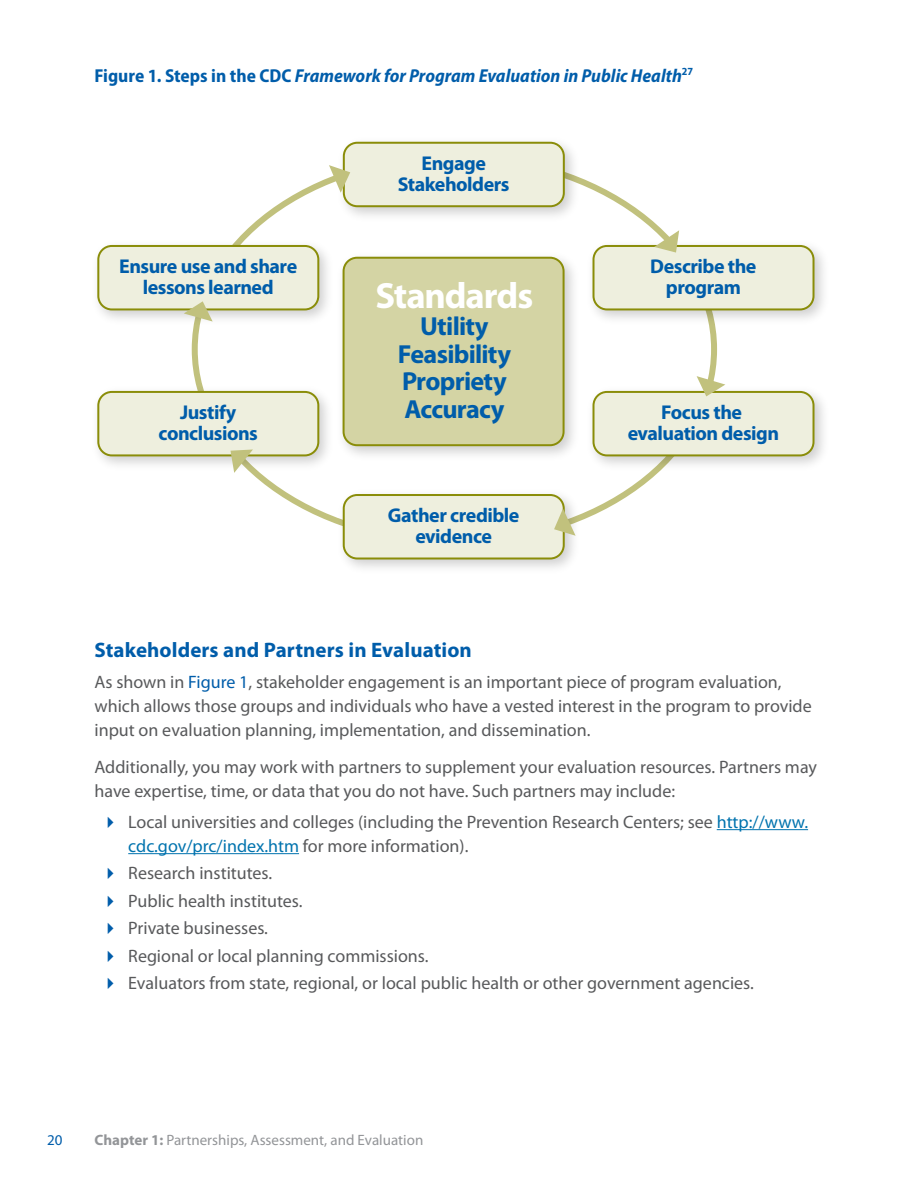
<style>
.page{position:relative;width:918px;height:1188px;background:#fff}
.page>*{position:absolute;margin:0;border:0;box-sizing:border-box;transform-origin:0 0}
.t1{font:700 36.6px "Myriad Pro";letter-spacing:-.03em;color:#fff}
.t2{font:700 26.1px/27.5px "Myriad Pro";letter-spacing:-.03em;color:#005daa;text-align:center}
.t3{font:700 21px "Myriad Pro";letter-spacing:.005em;color:#005daa}
.t4{font:700 19.95px/21px "Myriad Pro";letter-spacing:-.025em;color:#005daa;text-align:center}
.H4_TABLE_TITLE{font:italic 700 semi-condensed 18.75px "Myriad Pro";color:#005daa}
.t5{font:18px/24px "Myriad Pro";color:#58595b}
.t6{font:15px "Myriad Pro";color:#939598}
.t7{font:15px "Myriad Pro";color:#005daa}
.s1{font-style:normal}
.s2{color:#005daa}
.s3{color:#0073ae}
.s4{font-weight:700}
</style>
<div class="page">
<img style="left:191px;top:177px;width:526px;height:345px">
<hr style="left:717px;top:829px;width:91px;height:1px;background:#0073ae">
<hr style="left:128px;top:853px;width:171px;height:1px;background:#0073ae">
<img style="left:582px;top:234px;width:242px;height:96px">
<div style="left:594px;top:246px;width:220px;height:63px;background:#eeefde;border-radius:14px"></div>
<div style="left:593px;top:245px;width:222px;height:65px;border:2px solid #8a8d09;border-radius:14px"></div>
<img style="left:582px;top:380px;width:242px;height:96px">
<div style="left:594px;top:392px;width:220px;height:63px;background:#eeefde;border-radius:14px"></div>
<div style="left:593px;top:391px;width:222px;height:65px;border:2px solid #8a8d09;border-radius:14px"></div>
<img style="left:97px;top:234px;width:242px;height:96px">
<div style="left:98px;top:246px;width:220px;height:63px;background:#eeefde;border-radius:14px"></div>
<div style="left:97px;top:245px;width:222px;height:65px;border:2px solid #8a8d09;border-radius:14px"></div>
<img style="left:332px;top:141px;width:252px;height:86px">
<div style="left:344px;top:143px;width:220px;height:63px;background:#eeefde;border-radius:14px"></div>
<div style="left:343px;top:142px;width:222px;height:65px;border:2px solid #8a8d09;border-radius:14px"></div>
<img style="left:332px;top:483px;width:252px;height:85px">
<div style="left:344px;top:495px;width:220px;height:64px;background:#eeefde;border-radius:14px"></div>
<div style="left:343px;top:494px;width:222px;height:66px;border:2px solid #8a8d09;border-radius:14px"></div>
<img style="left:332px;top:246px;width:252px;height:220px">
<div style="left:344px;top:258px;width:220px;height:187px;background:#d4d4a4;border-radius:14px"></div>
<div style="left:343px;top:257px;width:222px;height:189px;border:2px solid #8a8d09;border-radius:14px"></div>
<img style="left:97px;top:380px;width:242px;height:96px">
<div style="left:98px;top:392px;width:220px;height:63px;background:#eeefde;border-radius:14px"></div>
<div style="left:97px;top:391px;width:222px;height:65px;border:2px solid #8a8d09;border-radius:14px"></div>
<svg style="left:184px;top:301px;width:29px;height:21px"></svg>
<svg style="left:329px;top:165px;width:21px;height:28px"></svg>
<svg style="left:654px;top:230px;width:25px;height:23px"></svg>
<svg style="left:697px;top:376px;width:28px;height:20px"></svg>
<svg style="left:554px;top:509px;width:22px;height:27px"></svg>
<svg style="left:231px;top:449px;width:22px;height:24px"></svg>
<h4 class="H4_TABLE_TITLE" style="left:94px;top:65px;width:600px"><span class="s1">Figure 1. Steps in the CDC</span> Framework for Program Evaluation in Public Health<sup>27</sup></h4>
<p class="t4" style="left:119px;top:255px;width:180px">Ensure use and share lessons learned</p>
<p class="t4" style="left:398px;top:152px;width:113px">Engage<br>Stakeholders</p>
<h1 class="t1" style="left:375px;top:272px;width:159px">Standards</h1>
<h2 class="t2" style="left:398px;top:312px;width:115px">Utility<br>Feasibility<br>Propriety</h2>
<p class="t4" style="left:180px;top:401px;width:58px">Justify</p>
<h2 class="t2" style="left:404px;top:395px;width:101px">Accuracy</h2>
<p class="t4" style="left:159px;top:422px;width:101px">conclusions</p>
<p class="t4" style="left:388px;top:505px;width:133px">Gather credible evidence</p>
<p class="t4" style="left:650px;top:255px;width:108px">Describe the program</p>
<p class="t4" style="left:628px;top:401px;width:153px">Focus the evaluation design</p>
<h4 class="t3" style="left:94px;top:638px;width:379px">Stakeholders and Partners in Evaluation</h4>
<p class="t5" style="left:94px;top:669px;width:719px">As shown in <span class="s2">Figure 1</span>, stakeholder engagement is an important piece of program evaluation, which allows those groups and individuals who have a vested interest in the program to provide input on evaluation planning, implementation, and dissemination.</p>
<p class="t5" style="left:94px;top:755px;width:724px">Additionally, you may work with partners to supplement your evaluation resources. Partners may have expertise, time, or data that you do not have. Such partners may include:</p>
<p class="t5" style="left:128px;top:809px;width:681px">Local universities and colleges (including the Prevention Research Centers; see <span class="s3">http://www. cdc.gov/prc/index.htm</span> for more information).</p>
<p class="t5" style="left:128px;top:861px;width:146px">Research institutes.</p>
<p class="t5" style="left:128px;top:888px;width:176px">Public health institutes.</p>
<p class="t5" style="left:128px;top:916px;width:141px">Private businesses.</p>
<p class="t5" style="left:128px;top:944px;width:302px">Regional or local planning commissions.</p>
<p class="t5" style="left:128px;top:971px;width:627px">Evaluators from state, regional, or local public health or other government agencies.</p>
<p class="t7" style="left:47px;top:1131px;width:17px">20</p>
<p class="t6" style="left:94px;top:1131px;width:330px"><span class="s4">Chapter 1:</span> Partnerships, Assessment, and Evaluation</p>
</div>
